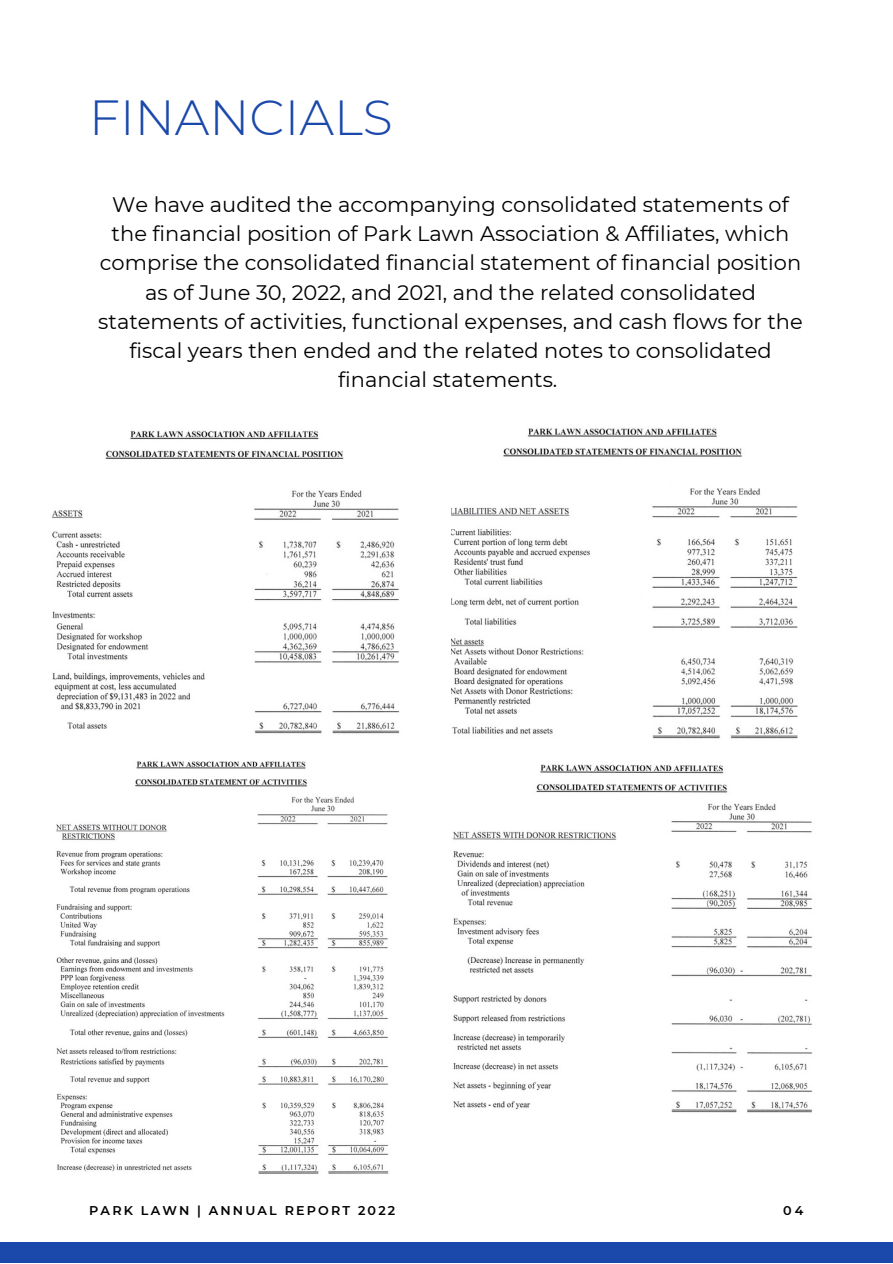
<style>
.page{position:relative;width:893px;height:1264px;background:#fff}
.page>*{position:absolute;margin:0;border:0;box-sizing:border-box;transform-origin:0 0}
.t1{font:300 49.2px "Montserrat";color:#1b48ab}
.t2{font:21px/29.2px "Montserrat";color:#000;text-align:center}
.t3{font:600 12.75px "Montserrat";letter-spacing:.17em;color:#000}
</style>
<div class="page">
<div style="left:0;top:1242px;width:892px;height:20px;background:#1b48ab"></div>
<img style="left:56px;top:761px;width:333px;height:413px">
<img style="left:451px;top:428px;width:347px;height:311px">
<img style="left:51px;top:430px;width:349px;height:304px">
<img style="left:453px;top:764px;width:359px;height:349px">
<p class="t1" style="left:89px;top:87px;width:305px">FINANCIALS</p>
<p class="t2" style="left:98px;top:190px;width:706px">We have audited the accompanying consolidated statements of the financial position of Park Lawn Association &amp; Affiliates, which comprise the consolidated financial statement of financial position as of June 30, 2022, and 2021, and the related consolidated statements of activities, functional expenses, and cash flows for the fiscal years then ended and the related notes to consolidated financial statements.</p>
<p class="t3" style="left:89px;top:1202px;width:307px">PARK LAWN | ANNUAL REPORT 2022</p>
<p class="t3" style="left:783px;top:1202px;width:22px">04</p>
</div>
